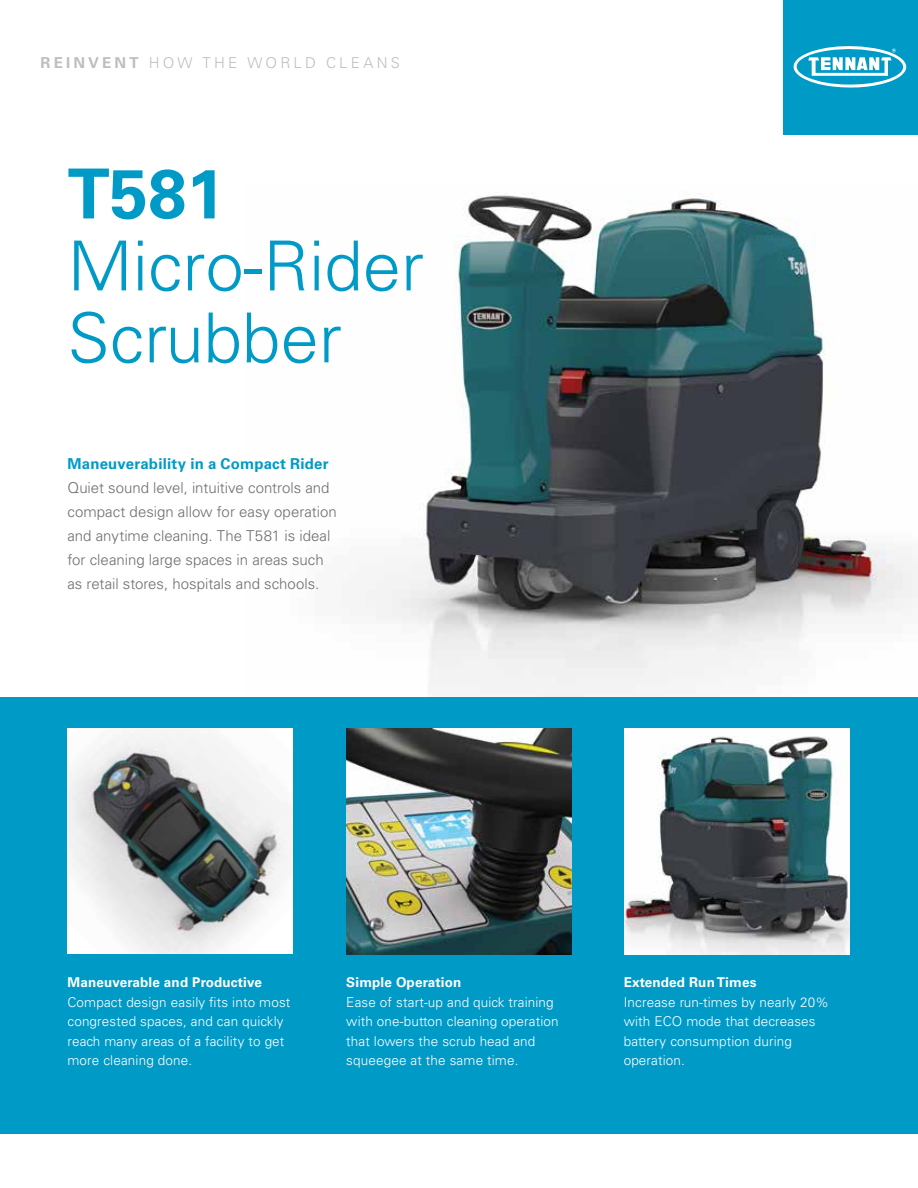
<style>
.page{position:relative;width:918px;height:1188px;background:#fff}
.page>*{position:absolute;margin:0;border:0;box-sizing:border-box;transform-origin:0 0}
.t1{font:300 69px/72px "Univers LT Std";color:#009ac7}
.t2{font:700 69px "Univers LT Std";color:#009ac7}
.t3{font:300 15px/24px "Univers LT Std";color:#6d6e71}
.t4{font:700 15px "Univers LT Std";letter-spacing:.015em;color:#009ac7}
.t5{font:300 15px "Univers LT Std";letter-spacing:.21em;color:#bcbec0}
.t6{font:300 13.5px/19.5px "Univers LT Std";letter-spacing:.01em;color:#fff}
.t7{font:700 13.5px "Univers LT Std";letter-spacing:.01em;color:#fff}
.s1{font-weight:700}
</style>
<div class="page">
<img style="left:246px;top:194px;width:672px;height:504px">
<div style="left:0;top:698px;width:918px;height:436px;background:#009ac7"></div>
<img style="left:68px;top:729px;width:225px;height:225px">
<img style="left:624px;top:729px;width:226px;height:225px">
<img style="left:346px;top:729px;width:226px;height:225px">
<div style="left:783px;top:0;width:135px;height:135px;background:#009ac7"></div>
<svg style="left:793px;top:46px;width:114px;height:42px"></svg>
<p class="t5" style="left:40px;top:53px;width:361px"><span class="s1">REINVENT</span> HOW THE WORLD CLEANS</p>
<h1 class="t2" style="left:68px;top:154px;width:159px">T581</h1>
<h1 class="t1" style="left:68px;top:230px;width:358px">Micro-Rider<br>Scrubber</h1>
<p class="t4" style="left:68px;top:455px;width:263px">Maneuverability in a Compact Rider</p>
<p class="t3" style="left:68px;top:475px;width:271px">Quiet sound level, intuitive controls and compact design allow for easy operation and anytime cleaning. The T581 is ideal for cleaning large spaces in areas such as retail stores, hospitals and schools.</p>
<p class="t7" style="left:67px;top:975px;width:196px">Maneuverable and Productive</p>
<p class="t6" style="left:67px;top:992px;width:224px">Compact design easily fits into most congrested spaces, and can quickly reach many areas of a facility to get more cleaning done.</p>
<p class="t7" style="left:346px;top:975px;width:117px">Simple Operation</p>
<p class="t6" style="left:346px;top:992px;width:214px">Ease of start-up and quick training with one-button cleaning operation that lowers the scrub head and squeegee at the same time.</p>
<p class="t7" style="left:624px;top:975px;width:134px">Extended Run Times</p>
<p class="t6" style="left:624px;top:992px;width:207px">Increase run-times by nearly 20% with ECO mode that decreases battery consumption during operation.</p>
</div>
